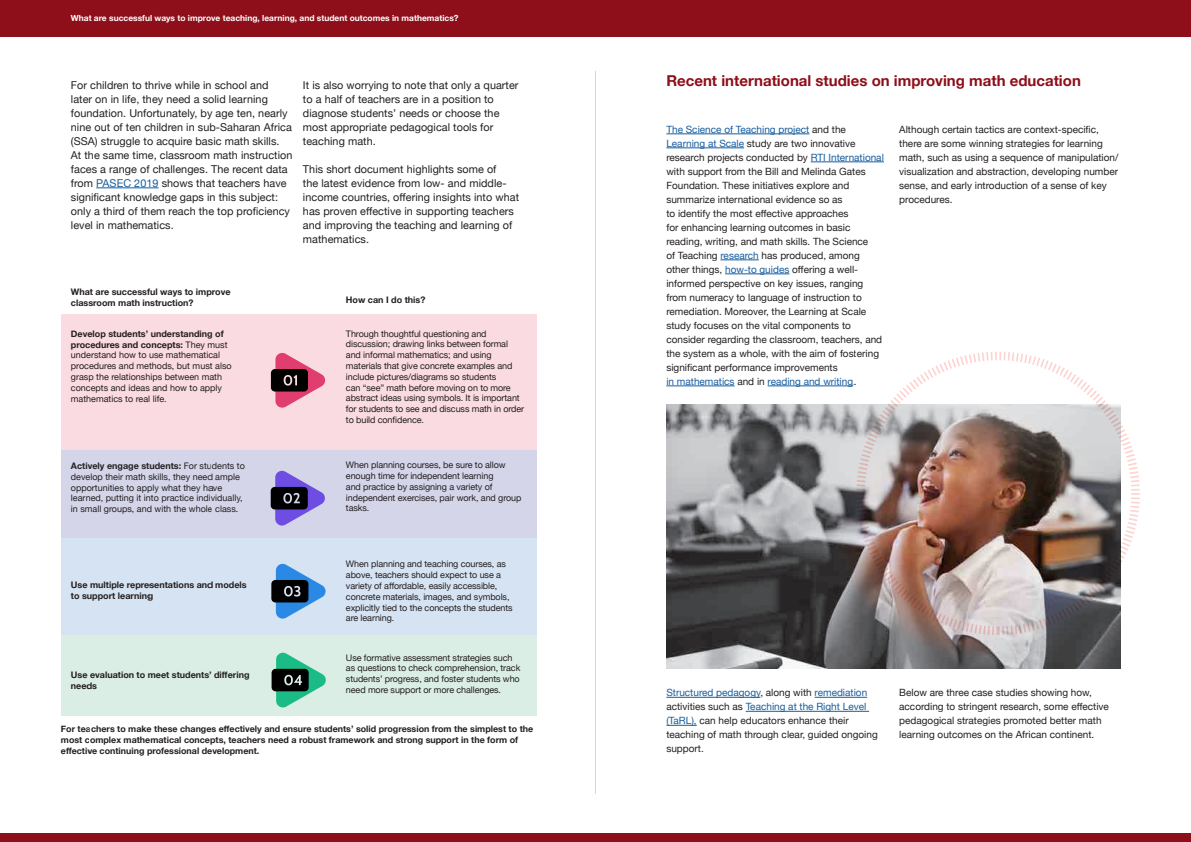
<style>
.page{position:relative;width:1191px;height:842px;background:#fff}
.page>*{position:absolute;margin:0;border:0;box-sizing:border-box;transform-origin:0 0}
.t1{font:700 15px "Helvetica Neue";color:#8e0e19}
.t2{font:10.8px/14px "Helvetica Neue";letter-spacing:.005em;color:#231f20}
.t3{font:10px/14px "Helvetica Neue";color:#231f20}
.t4{font:9px/10.8px "Helvetica Neue";letter-spacing:-.01em;color:#231f20}
.t5{font:700 9px/10.8px "Helvetica Neue";color:#231f20}
.t6{font:700 8.9px/10.7px "Helvetica Neue";color:#231f20}
.t7{font:700 8.4px "Helvetica Neue";color:#fff}
.s1{color:#175d9e}
.s2{font-weight:700}
</style>
<div class="page">
<hr style="left:96px;top:188px;width:63px;height:1px;background:#175d9e">
<div style="left:0;top:0;width:1191px;height:37px;background:#8e0e19"></div>
<hr style="left:666px;top:134px;width:143px;height:1px;background:#175d9e">
<hr style="left:666px;top:148px;width:78px;height:1px;background:#175d9e">
<hr style="left:810px;top:162px;width:74px;height:1px;background:#175d9e">
<hr style="left:720px;top:260px;width:39px;height:1px;background:#175d9e">
<hr style="left:725px;top:274px;width:64px;height:1px;background:#175d9e">
<hr style="left:666px;top:386px;width:68px;height:1px;background:#175d9e">
<hr style="left:767px;top:386px;width:86px;height:1px;background:#175d9e">
<hr style="left:666px;top:697px;width:94px;height:1px;background:#175d9e">
<hr style="left:814px;top:697px;width:53px;height:1px;background:#175d9e">
<hr style="left:745px;top:711px;width:124px;height:1px;background:#175d9e">
<hr style="left:666px;top:725px;width:31px;height:1px;background:#175d9e">
<img style="left:666px;top:404px;width:454px;height:264px">
<div style="left:62px;top:600px;width:475px;height:116px;background:#daeee5"></div>
<div style="left:62px;top:519px;width:475px;height:116px;background:#d6e3f3"></div>
<div style="left:62px;top:428px;width:475px;height:110px;background:#d5d5ea"></div>
<div style="left:62px;top:315px;width:475px;height:135px;background:#fadbe1"></div>
<div style="left:271px;top:580px;width:37px;height:22px;background:#000;border-radius:4px"></div>
<svg style="left:276px;top:563px;width:50px;height:56px"></svg>
<div style="left:271px;top:369px;width:37px;height:23px;background:#000;border-radius:4px"></div>
<svg style="left:275px;top:352px;width:51px;height:56px"></svg>
<div style="left:271px;top:487px;width:37px;height:22px;background:#000;border-radius:4px"></div>
<svg style="left:275px;top:470px;width:50px;height:56px"></svg>
<div style="left:271px;top:669px;width:38px;height:22px;background:#000;border-radius:4px"></div>
<svg style="left:276px;top:652px;width:50px;height:56px"></svg>
<div style="left:0;top:833px;width:1191px;height:9px;background:#8e0e19"></div>
<img style="left:836px;top:404px;width:284px;height:253px">
<img style="left:855px;top:351px;width:285px;height:285px">
<hr style="left:595px;top:71px;width:1px;height:723px;background:#e8cfd1">
<p class="t7" style="left:71px;top:11px;width:389px">What are successful ways to improve teaching, learning, and student outcomes in mathematics?</p>
<p class="t2" style="left:71px;top:79px;width:223px">For children to thrive while in school and later on in life, they need a solid learning foundation. Unfortunately, by age ten, nearly nine out of ten children in sub-Saharan Africa (SSA) struggle to acquire basic math skills.<br>At the same time, classroom math instruction faces a range of challenges. The recent data from <span class="s1">PASEC 2019</span> shows that teachers have significant knowledge gaps in this subject: only a third of them reach the top proficiency level in mathematics.</p>
<p class="t2" style="left:303px;top:79px;width:217px">It is also worrying to note that only a quarter to a half of teachers are in a position to diagnose students’ needs or choose the most appropriate pedagogical tools for teaching math.</p>
<p class="t2" style="left:303px;top:163px;width:218px">This short document highlights some of<br>the latest evidence from low- and middle&shy;income countries, offering insights into what has proven effective in supporting teachers and improving the teaching and learning of mathematics.</p>
<p class="t5" style="left:71px;top:286px;width:161px">What are successful ways to improve classroom math instruction?</p>
<p class="t4" style="left:71px;top:329px;width:162px"><span class="s2">Develop students’ understanding of procedures and concepts:</span> They must understand how to use mathematical procedures and methods, but must also grasp the relationships between math concepts and ideas and how to apply mathematics to real life.</p>
<p class="t4" style="left:71px;top:461px;width:176px"><span class="s2">Actively engage students:</span> For students to develop their math skills, they need ample opportunities to apply what they have learned, putting it into practice individually, in small groups, and with the whole class.</p>
<p class="t5" style="left:71px;top:580px;width:177px">Use multiple representations and models to support learning</p>
<p class="t5" style="left:71px;top:669px;width:180px">Use evaluation to meet students’ differing needs</p>
<p class="t5" style="left:346px;top:294px;width:81px">How can I do this?</p>
<p class="t4" style="left:346px;top:328px;width:180px">Through thoughtful questioning and discussion; drawing links between formal and informal mathematics; and using materials that give concrete examples and include pictures/diagrams so students<br>can “see” math before moving on to more abstract ideas using symbols. It is important for students to see and discuss math in order to build confidence.</p>
<p class="t4" style="left:346px;top:460px;width:177px">When planning courses, be sure to allow enough time for independent learning<br>and practice by assigning a variety of independent exercises, pair work, and group tasks.</p>
<p class="t4" style="left:346px;top:559px;width:168px">When planning and teaching courses, as above, teachers should expect to use a variety of affordable, easily accessible, concrete materials, images, and symbols, explicitly tied to the concepts the students are learning.</p>
<p class="t4" style="left:346px;top:652px;width:176px">Use formative assessment strategies such as questions to check comprehension, track students’ progress, and foster students who need more support or more challenges.</p>
<p class="t6" style="left:61px;top:724px;width:474px">For teachers to make these changes effectively and ensure students’ solid progression from the simplest to the most complex mathematical concepts, teachers need a robust framework and strong support in the form of effective continuing professional development.</p>
<p class="t1" style="left:666px;top:68px;width:416px">Recent international studies on improving math education</p>
<p class="t3" style="left:666px;top:123px;width:219px"><span class="s1">The Science of Teaching project</span> and the <span class="s1">Learning at Scale</span> study are two innovative research projects conducted by <span class="s1">RTI International </span>with support from the Bill and Melinda Gates Foundation. These initiatives explore and summarize international evidence so as<br>to identify the most effective approaches<br>for enhancing learning outcomes in basic reading, writing, and math skills. The Science<br>of Teaching <span class="s1">research</span> has produced, among other things, <span class="s1">how-to guides</span> offering a well&shy;informed perspective on key issues, ranging from numeracy to language of instruction to remediation. Moreover, the Learning at Scale study focuses on the vital components to consider regarding the classroom, teachers, and the system as a whole, with the aim of fostering significant performance improvements<br><span class="s1">in mathematics</span> and in <span class="s1">reading and writing</span>.</p>
<p class="t3" style="left:899px;top:123px;width:221px">Although certain tactics are context-specific, there are some winning strategies for learning math, such as using a sequence of manipulation/ visualization and abstraction, developing number sense, and early introduction of a sense of key procedures.</p>
<p class="t3" style="left:666px;top:686px;width:213px"><span class="s1">Structured pedagogy</span>, along with <span class="s1">remediation </span>activities such as <span class="s1">Teaching at the Right Level (TaRL),</span> can help educators enhance their teaching of math through clear, guided ongoing support.</p>
<p class="t3" style="left:899px;top:686px;width:211px">Below are three case studies showing how, according to stringent research, some effective pedagogical strategies promoted better math learning outcomes on the African continent.</p>
</div>
